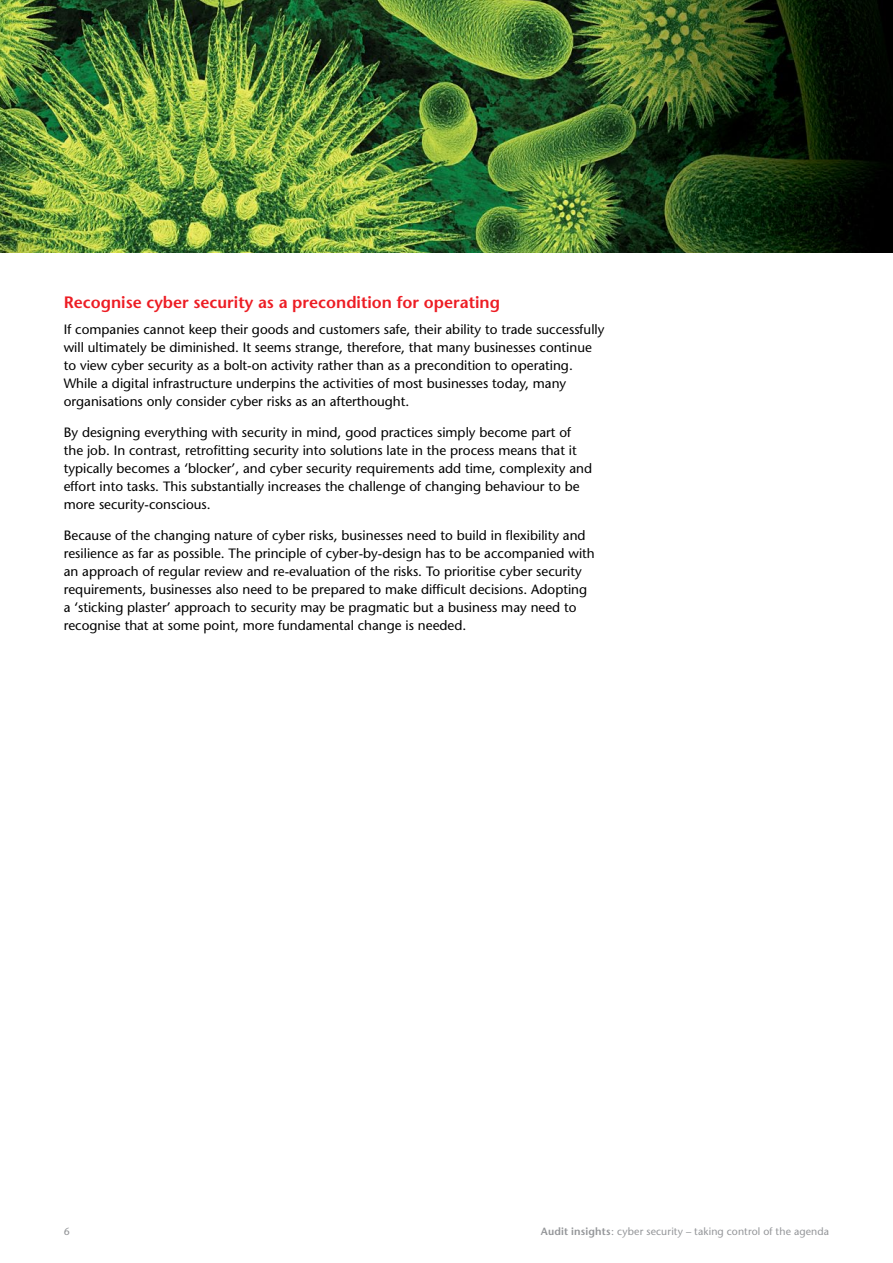
<style>
.page{position:relative;width:893px;height:1263px;background:#fff}
.page>*{position:absolute;margin:0;border:0;box-sizing:border-box;transform-origin:0 0}
.Subhead_red_11pt{font:600 16.5px "Stone Sans";color:#ed1d24}
.Pa2{font:13.5px/18px "Stone Sans";color:#000}
.Running_Footers{font:10.5px "Stone Sans";letter-spacing:.015em;color:#939598}
.s1{font-weight:600}
</style>
<div class="page">
<img style="left:0;top:0;width:893px;height:253px">
<p class="Subhead_red_11pt" style="left:64px;top:292px;width:438px">Recognise cyber security as a precondition for operating</p>
<p class="Pa2" style="left:64px;top:321px;width:542px">If companies cannot keep their goods and customers safe, their ability to trade successfully will ultimately be diminished. It seems strange, therefore, that many businesses continue to view cyber security as a bolt-on activity rather than as a precondition to operating.<br>While a digital infrastructure underpins the activities of most businesses today, many organisations only consider cyber risks as an afterthought.</p>
<p class="Pa2" style="left:64px;top:423px;width:530px">By designing everything with security in mind, good practices simply become part of the job. In contrast, retrofitting security into solutions late in the process means that it typically becomes a ‘blocker’, and cyber security requirements add time, complexity and effort into tasks. This substantially increases the challenge of changing behaviour to be more security-conscious.</p>
<p class="Pa2" style="left:64px;top:526px;width:532px">Because of the changing nature of cyber risks, businesses need to build in flexibility and resilience as far as possible. The principle of cyber-by-design has to be accompanied with an approach of regular review and re-evaluation of the risks. To prioritise cyber security requirements, businesses also need to be prepared to make difficult decisions. Adopting a ‘sticking plaster’ approach to security may be pragmatic but a business may need to recognise that at some point, more fundamental change is needed.</p>
<p class="Running_Footers" style="left:64px;top:1225px;width:8px">6</p>
<p class="Running_Footers" style="left:541px;top:1225px;width:290px"><span class="s1">Audit insights</span>: cyber security – taking control of the agenda</p>
</div>
